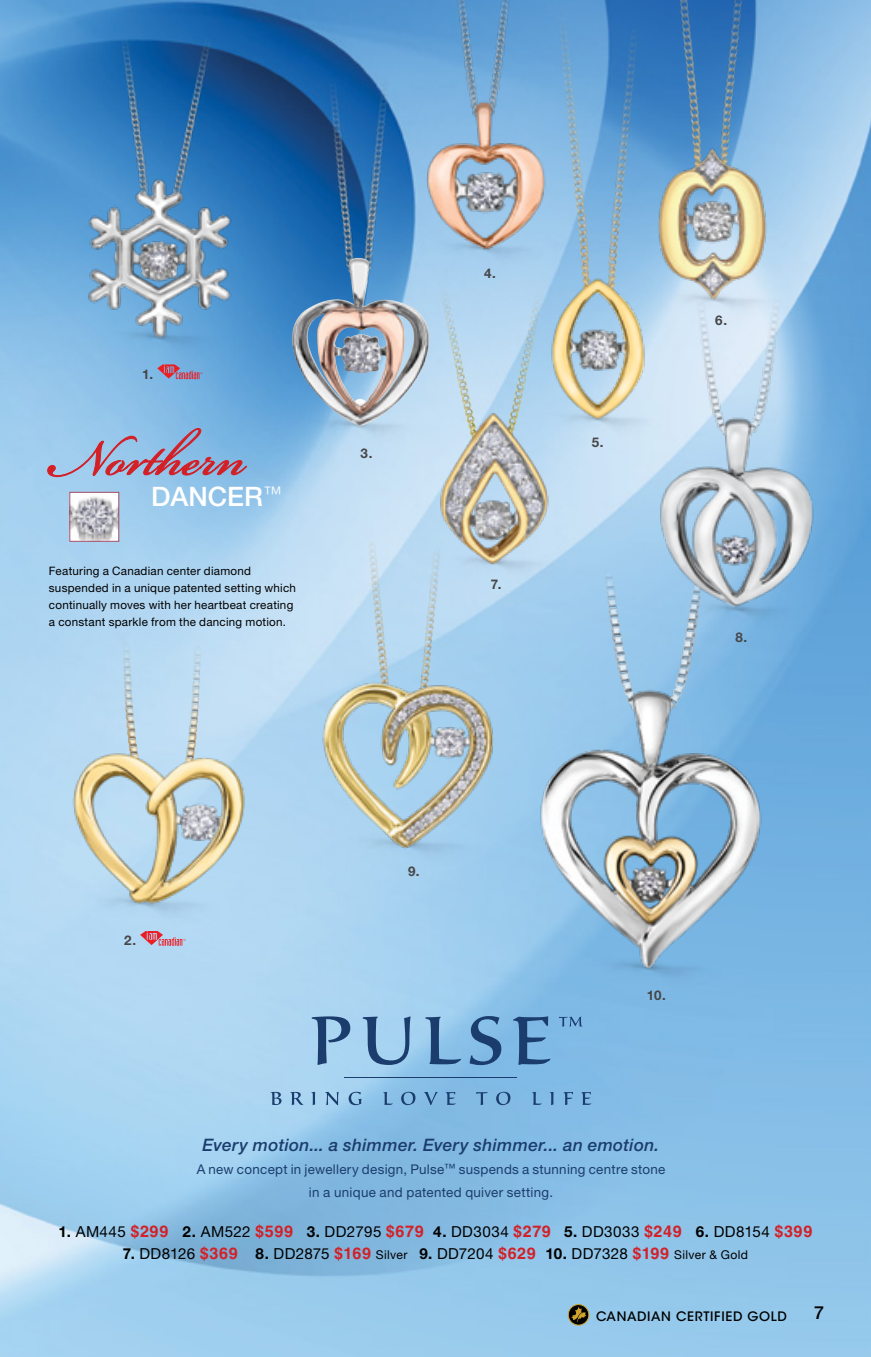
<style>
.page{position:relative;width:871px;height:1357px;background:#fff}
.page>*{position:absolute;margin:0;border:0;box-sizing:border-box;transform-origin:0 0}
.t1{font:500 26.78px "Helvetica Neue LT Std";color:#fff}
.t2{font:500 18px "Helvetica Neue LT Std";color:#000}
.t3{font:italic 500 17.1px "Helvetica Neue LT Std";letter-spacing:.015em;color:#1b3d6d}
.t4{font:15.3px "Helvetica Neue LT Std";letter-spacing:.03em;color:#000}
.t5{font:13.28px/22.9px "Helvetica Neue LT Std";letter-spacing:.02em;color:#1b3d6d;text-align:center}
.t6{font:700 13.28px "Helvetica Neue LT Std";color:#464547}
.t7{font:500 13.05px "ITC Avant Garde Std";letter-spacing:.05em;color:#000}
.t8{font:11.7px/17.1px "Helvetica Neue LT Std";letter-spacing:.02em;color:#000}
.s1{font-size:11.47px}
.s2{font-weight:700}
.s3{font-family:"Helvetica LT Std";font-weight:700;font-size:16.2px;color:#d32027}
.s4{font-size:12.15px}
</style>
<div class="page">
<img style="left:0;top:0;width:871px;height:1357px">
<div style="left:567px;top:987px;width:159px;height:11px;background:#7db8e4"></div>
<img style="left:289px;top:389px;width:100px;height:62px">
<img style="left:61px;top:927px;width:166px;height:7px">
<img style="left:713px;top:0;width:31px;height:41px">
<img style="left:677px;top:0;width:36px;height:41px">
<img style="left:419px;top:549px;width:9px;height:50px">
<img style="left:368px;top:540px;width:22px;height:59px">
<img style="left:612px;top:573px;width:82px;height:104px">
<img style="left:503px;top:677px;width:278px;height:310px">
<img style="left:615px;top:296px;width:244px;height:342px">
<img style="left:414px;top:0;width:67px;height:24px">
<img style="left:486px;top:0;width:67px;height:24px">
<img style="left:390px;top:24px;width:167px;height:294px">
<img style="left:193px;top:426px;width:19px;height:234px">
<img style="left:110px;top:425px;width:14px;height:230px">
<img style="left:34px;top:713px;width:242px;height:214px">
<img style="left:0;top:170px;width:15px;height:365px">
<img style="left:253px;top:599px;width:343px;height:323px">
<img style="left:641px;top:41px;width:167px;height:290px">
<img style="left:493px;top:57px;width:93px;height:441px">
<img style="left:389px;top:54px;width:101px;height:442px">
<img style="left:428px;top:388px;width:135px;height:252px">
<img style="left:25px;top:26px;width:270px;height:378px">
<img style="left:601px;top:21px;width:36px;height:191px">
<img style="left:557px;top:6px;width:44px;height:206px">
<img style="left:495px;top:212px;width:218px;height:249px">
<img style="left:268px;top:78px;width:85px;height:209px">
<img style="left:353px;top:78px;width:95px;height:210px">
<img style="left:292px;top:258px;width:66px;height:77px">
<svg style="left:568px;top:1304px;width:21px;height:21px"></svg>
<div style="left:568px;top:1304px;width:21px;height:21px;border:1px solid #cea32c;border-radius:50%"></div>
<svg style="left:571px;top:1306px;width:15px;height:16px"></svg>
<svg style="left:271px;top:1092px;width:10px;height:13px"></svg>
<svg style="left:290px;top:1092px;width:13px;height:13px"></svg>
<svg style="left:311px;top:1092px;width:4px;height:13px"></svg>
<svg style="left:325px;top:1092px;width:14px;height:13px"></svg>
<svg style="left:349px;top:1092px;width:13px;height:13px"></svg>
<svg style="left:383px;top:1092px;width:10px;height:13px"></svg>
<svg style="left:401px;top:1092px;width:14px;height:13px"></svg>
<svg style="left:424px;top:1092px;width:13px;height:13px"></svg>
<svg style="left:446px;top:1092px;width:10px;height:13px"></svg>
<svg style="left:476px;top:1092px;width:12px;height:13px"></svg>
<svg style="left:496px;top:1092px;width:14px;height:13px"></svg>
<svg style="left:532px;top:1092px;width:10px;height:13px"></svg>
<svg style="left:550px;top:1092px;width:3px;height:13px"></svg>
<svg style="left:563px;top:1092px;width:10px;height:13px"></svg>
<svg style="left:581px;top:1092px;width:10px;height:13px"></svg>
<svg style="left:312px;top:1016px;width:38px;height:49px;background:#769ec1"></svg>
<svg style="left:363px;top:1016px;width:48px;height:49px;background:#7ca6ca"></svg>
<svg style="left:425px;top:1017px;width:36px;height:47px;background:#6f9ec6"></svg>
<svg style="left:469px;top:1016px;width:32px;height:49px;background:#5b8bb7"></svg>
<svg style="left:513px;top:1016px;width:37px;height:49px;background:#598bb9"></svg>
<hr style="left:345px;top:1077px;width:172px;height:1px;background:#1b3d6d">
<svg style="left:559px;top:1016px;width:23px;height:10px"></svg>
<svg style="left:157px;top:364px;width:46px;height:15px"></svg>
<svg style="left:140px;top:931px;width:45px;height:15px"></svg>
<img style="left:71px;top:494px;width:46px;height:46px">
<div style="left:69px;top:492px;width:50px;height:50px;border:1px solid #9f516a"></div>
<svg style="left:47px;top:428px;width:200px;height:58px;background:#9ca9c9"></svg>
<p class="t6" style="left:142px;top:366px;width:13px">1.</p>
<h1 class="t1" style="left:151px;top:480px;width:132px">DANCER<sup>™</sup></h1>
<p class="t8" style="left:49px;top:562px;width:249px">Featuring a Canadian center diamond suspended in a unique patented setting which continually moves with her heartbeat creating a constant sparkle from the dancing motion.</p>
<p class="t6" style="left:360px;top:445px;width:13px">3.</p>
<p class="t6" style="left:484px;top:265px;width:13px">4.</p>
<p class="t6" style="left:491px;top:576px;width:12px">7.</p>
<p class="t6" style="left:124px;top:932px;width:14px">2.</p>
<p class="t6" style="left:408px;top:862px;width:13px">9.</p>
<p class="t6" style="left:592px;top:434px;width:13px">5.</p>
<p class="t6" style="left:715px;top:312px;width:13px">6.</p>
<p class="t6" style="left:735px;top:629px;width:13px">8.</p>
<p class="t6" style="left:646px;top:987px;width:21px">10.</p>
<h3 class="t3" style="left:203px;top:1134px;width:458px">Every motion... a shimmer. Every shimmer... an emotion.</h3>
<p class="t5" style="left:197px;top:1157px;width:470px">A new concept in jewellery design, Pulse<span class="s1">™</span> suspends a stunning centre stone in a unique and patented quiver setting.</p>
<h3 class="t4" style="left:59px;top:1222px;width:755px"><span class="s2">1.</span> AM445 <span class="s3">$299</span> <span class="s2">2.</span> AM522 <span class="s3">$599</span> <span class="s2">3.</span> DD2795 <span class="s3">$679</span> <span class="s2">4.</span> DD3034 <span class="s3">$279</span> <span class="s2">5.</span> DD3033 <span class="s3">$249</span> <span class="s2">6.</span> DD8154 <span class="s3">$399</span></h3>
<h3 class="t4" style="left:123px;top:1245px;width:626px"><span class="s2">7.</span> DD8126 <span class="s3">$369</span> <span class="s2">8.</span> DD2875 <span class="s3">$169</span> <span class="s4">Silver</span> <span class="s2">9.</span> DD7204 <span class="s3">$629</span> <span class="s2">10.</span> DD7328 <span class="s3">$199</span> <span class="s4">Silver &amp; Gold</span></h3>
<p class="t7" style="left:596px;top:1307px;width:192px">CANADIAN CERTIFIED GOLD</p>
<h2 class="t2" style="left:814px;top:1302px;width:12px">7</h2>
</div>
